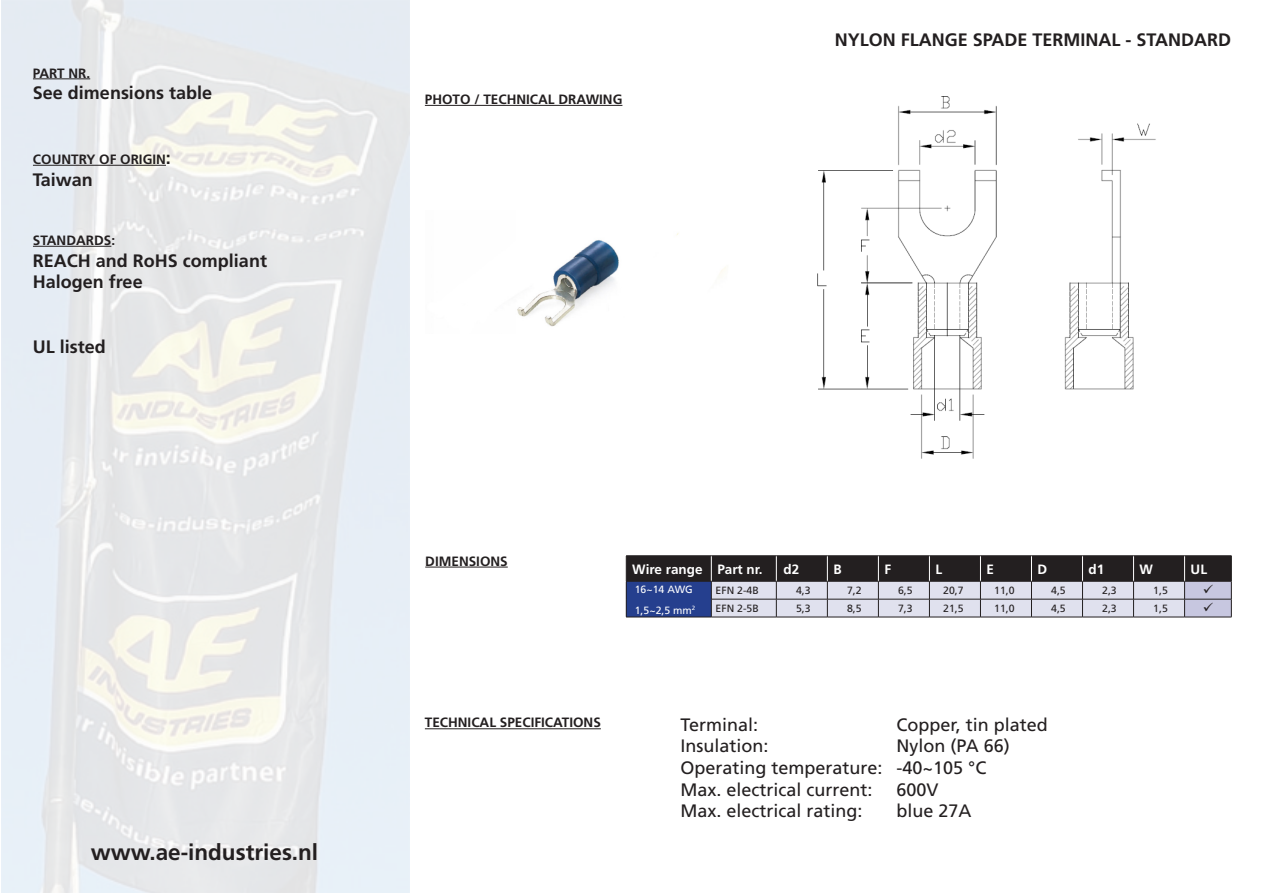
<style>
.page{position:relative;width:1263px;height:893px;background:#fff}
.page>*{position:absolute;margin:0;border:0;box-sizing:border-box;transform-origin:0 0}
.t1{font:700 22.5px "Frutiger LT Std";color:#231f20}
.t2{font:18px "Frutiger LT Std";color:#231f20}
.t3{font:700 18px "Frutiger LT Std";color:#231f20}
.t4{font:700 13.5px "Frutiger LT Std";color:#231f20}
.t5{font:700 13.5px "Frutiger LT Std";color:#fff}
.t6{font:10.5px "Frutiger LT Std";color:#231f20}
.t7{font:10.5px "Frutiger LT Std";color:#fff}
.s1{font-size:18px}
</style>
<div class="page">
<img style="left:1px;top:1px;width:409px;height:892px">
<hr style="left:425px;top:105px;width:197px;height:1px;background:#231f20">
<hr style="left:425px;top:728px;width:176px;height:1px;background:#231f20">
<hr style="left:425px;top:567px;width:83px;height:1px;background:#231f20">
<hr style="left:711px;top:617px;width:65px;height:1px;background:#231f20">
<hr style="left:626px;top:617px;width:85px;height:1px;background:#231f20">
<hr style="left:776px;top:617px;width:51px;height:1px;background:#231f20">
<hr style="left:827px;top:617px;width:51px;height:1px;background:#231f20">
<hr style="left:878px;top:617px;width:51px;height:1px;background:#231f20">
<hr style="left:929px;top:617px;width:51px;height:1px;background:#231f20">
<hr style="left:980px;top:617px;width:51px;height:1px;background:#231f20">
<hr style="left:1031px;top:617px;width:51px;height:1px;background:#231f20">
<hr style="left:1082px;top:617px;width:51px;height:1px;background:#231f20">
<hr style="left:1133px;top:617px;width:51px;height:1px;background:#231f20">
<hr style="left:1184px;top:617px;width:47px;height:1px;background:#231f20">
<hr style="left:626px;top:555px;width:85px;height:1px;background:#231f20">
<hr style="left:711px;top:555px;width:65px;height:1px;background:#231f20">
<hr style="left:776px;top:555px;width:51px;height:1px;background:#231f20">
<hr style="left:827px;top:555px;width:51px;height:1px;background:#231f20">
<hr style="left:878px;top:555px;width:51px;height:1px;background:#231f20">
<hr style="left:929px;top:555px;width:51px;height:1px;background:#231f20">
<hr style="left:980px;top:555px;width:51px;height:1px;background:#231f20">
<hr style="left:1031px;top:555px;width:51px;height:1px;background:#231f20">
<hr style="left:1082px;top:555px;width:51px;height:1px;background:#231f20">
<hr style="left:1133px;top:555px;width:51px;height:1px;background:#231f20">
<hr style="left:1184px;top:555px;width:47px;height:1px;background:#231f20">
<img style="left:817px;top:96px;width:339px;height:363px">
<img style="left:517px;top:233px;width:209px;height:94px">
<hr style="left:33px;top:79px;width:57px;height:1px;background:#231f20">
<hr style="left:33px;top:165px;width:133px;height:1px;background:#231f20">
<hr style="left:33px;top:246px;width:78px;height:1px;background:#231f20">
<svg style="left:626px;top:556px;width:606px;height:61px;background:#7a7b88"></svg>
<p class="t4" style="left:33px;top:65px;width:59px">PART NR.</p>
<p class="t3" style="left:33px;top:82px;width:181px">See dimensions table</p>
<p class="t4" style="left:33px;top:151px;width:140px">COUNTRY OF ORIGIN<span class="s1">:</span></p>
<p class="t3" style="left:33px;top:169px;width:62px">Taiwan</p>
<p class="t4" style="left:33px;top:232px;width:84px">STANDARDS:</p>
<p class="t3" style="left:33px;top:250px;width:236px">REACH and RoHS compliant</p>
<p class="t3" style="left:33px;top:271px;width:111px">Halogen free</p>
<p class="t3" style="left:33px;top:336px;width:75px">UL listed</p>
<p class="t1" style="left:91px;top:839px;width:229px">www.ae-industries.nl</p>
<p class="t4" style="left:425px;top:91px;width:199px">PHOTO / TECHNICAL DRAWING</p>
<p class="t3" style="left:835px;top:29px;width:398px">NYLON FLANGE SPADE TERMINAL - STANDARD</p>
<p class="t4" style="left:425px;top:553px;width:84px">DIMENSIONS</p>
<p class="t5" style="left:632px;top:561px;width:72px">Wire range</p>
<p class="t5" style="left:717px;top:561px;width:47px">Part nr.</p>
<p class="t5" style="left:784px;top:561px;width:17px">d2</p>
<p class="t5" style="left:833px;top:561px;width:10px">B</p>
<p class="t5" style="left:884px;top:561px;width:8px">F</p>
<p class="t5" style="left:935px;top:561px;width:8px">L</p>
<p class="t5" style="left:986px;top:561px;width:9px">E</p>
<p class="t5" style="left:1037px;top:561px;width:11px">D</p>
<p class="t5" style="left:1088px;top:561px;width:17px">d1</p>
<p class="t5" style="left:1139px;top:561px;width:15px">W</p>
<p class="t5" style="left:1190px;top:561px;width:18px">UL</p>
<p class="t7" style="left:635px;top:583px;width:60px">16~14 AWG</p>
<p class="t7" style="left:635px;top:604px;width:62px">1,5~2,5 mm<sup>2</sup></p>
<p class="t6" style="left:715px;top:584px;width:45px">EFN 2-4B</p>
<p class="t6" style="left:796px;top:584px;width:16px">4,3</p>
<p class="t6" style="left:847px;top:584px;width:16px">7,2</p>
<p class="t6" style="left:898px;top:584px;width:16px">6,5</p>
<p class="t6" style="left:943px;top:584px;width:22px">20,7</p>
<p class="t6" style="left:994px;top:584px;width:22px">11,0</p>
<p class="t6" style="left:1051px;top:584px;width:16px">4,5</p>
<p class="t6" style="left:1102px;top:584px;width:16px">2,3</p>
<p class="t6" style="left:1153px;top:584px;width:16px">1,5</p>
<p class="t6" style="left:715px;top:602px;width:45px">EFN 2-5B</p>
<p class="t6" style="left:796px;top:602px;width:16px">5,3</p>
<p class="t6" style="left:847px;top:602px;width:16px">8,5</p>
<p class="t6" style="left:898px;top:602px;width:16px">7,3</p>
<p class="t6" style="left:943px;top:602px;width:22px">21,5</p>
<p class="t6" style="left:994px;top:602px;width:22px">11,0</p>
<p class="t6" style="left:1051px;top:602px;width:16px">4,5</p>
<p class="t6" style="left:1102px;top:602px;width:16px">2,3</p>
<p class="t6" style="left:1153px;top:602px;width:16px">1,5</p>
<p class="t4" style="left:425px;top:715px;width:177px">TECHNICAL SPECIFICATIONS</p>
<p class="t2" style="left:680px;top:714px;width:79px">Terminal:</p>
<p class="t2" style="left:896px;top:714px;width:153px">Copper, tin plated</p>
<p class="t2" style="left:680px;top:736px;width:90px">Insulation:</p>
<p class="t2" style="left:896px;top:736px;width:115px">Nylon (PA 66)</p>
<p class="t2" style="left:680px;top:757px;width:308px">Operating temperature: -40~105 °C</p>
<p class="t2" style="left:680px;top:779px;width:194px">Max. electrical current:</p>
<p class="t2" style="left:896px;top:779px;width:44px">600V</p>
<p class="t2" style="left:680px;top:800px;width:184px">Max. electrical rating:</p>
<p class="t2" style="left:896px;top:800px;width:77px">blue 27A</p>
</div>
